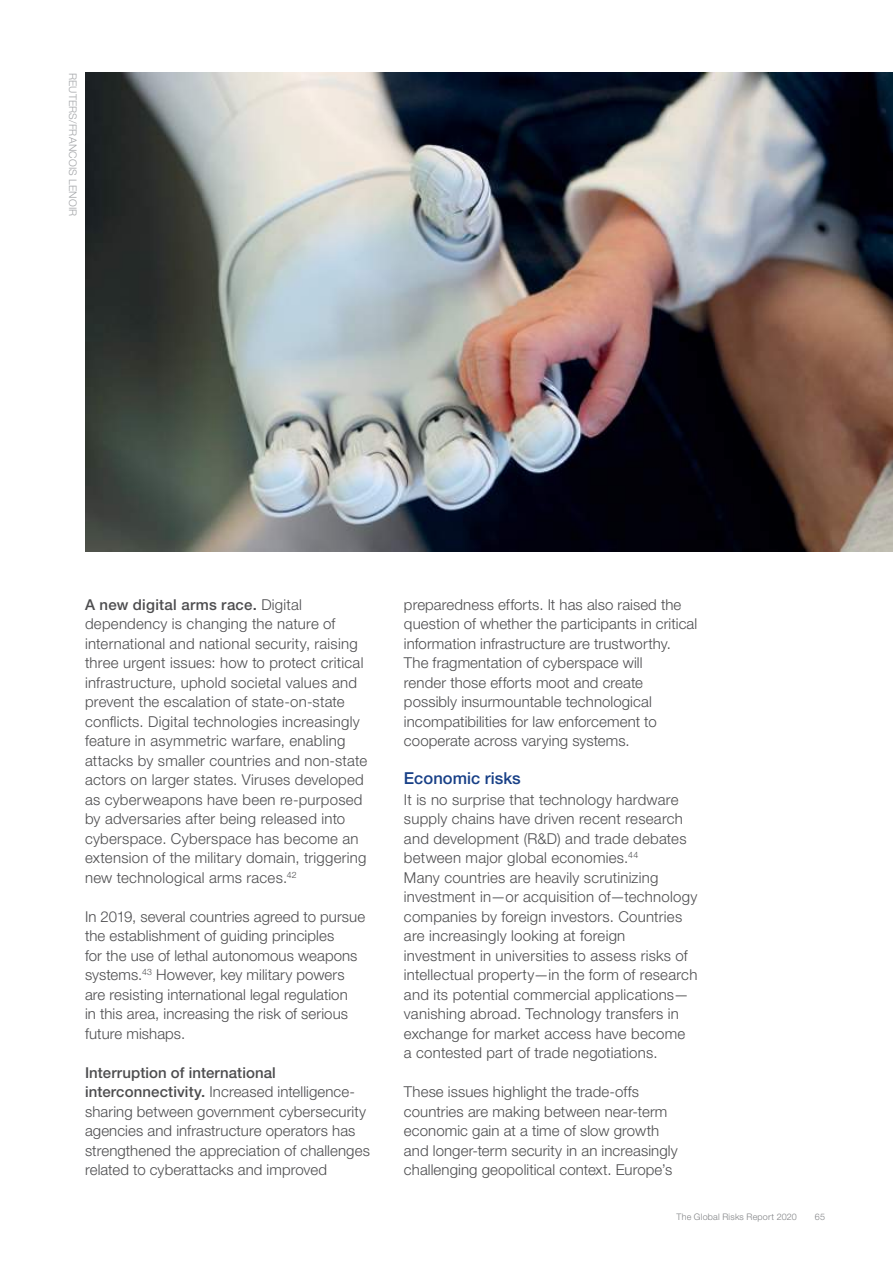
<style>
.page{position:relative;width:893px;height:1263px;background:#fff}
.page>*{position:absolute;margin:0;border:0;box-sizing:border-box;transform-origin:0 0}
.t1{font:500 16.5px "Helvetica Neue LT Pro";color:#184087}
.t2{font:300 15px/19.5px "Helvetica Neue LT Pro";letter-spacing:.01em;color:#4d4d4f}
.t3{font:300 10.5px "Helvetica Neue LT Pro";letter-spacing:.015em;color:#a2a4a7}
.t4{font:300 9px "Helvetica Neue LT Pro";letter-spacing:.025em;color:#808285}
.s1{font-weight:500}
</style>
<div class="page">
<img style="left:85px;top:73px;width:808px;height:478px">
<p class="t3" style="left:79px;top:73px;width:145px;rotate:90deg">REUTERS/FRANCOIS LENOIR</p>
<p class="t2" style="left:85px;top:594px;width:284px"><span class="s1">A new digital arms race.</span> Digital dependency is changing the nature of international and national security, raising three urgent issues: how to protect critical infrastructure, uphold societal values and prevent the escalation of state-on-state conflicts. Digital technologies increasingly feature in asymmetric warfare, enabling attacks by smaller countries and non-state actors on larger states. Viruses developed as cyberweapons have been re-purposed by adversaries after being released into cyberspace. Cyberspace has become an extension of the military domain, triggering new technological arms races.<sup>42</sup></p>
<p class="t2" style="left:85px;top:906px;width:282px">In 2019, several countries agreed to pursue the establishment of guiding principles<br>for the use of lethal autonomous weapons systems.<sup>43</sup> However, key military powers are resisting international legal regulation<br>in this area, increasing the risk of serious future mishaps.</p>
<p class="t2" style="left:85px;top:1062px;width:286px"><span class="s1">Interruption of international interconnectivity.</span> Increased intelligence&shy;sharing between government cybersecurity agencies and infrastructure operators has strengthened the appreciation of challenges related to cyberattacks and improved</p>
<p class="t2" style="left:404px;top:594px;width:295px">preparedness efforts. It has also raised the question of whether the participants in critical information infrastructure are trustworthy.<br>The fragmentation of cyberspace will<br>render those efforts moot and create possibly insurmountable technological incompatibilities for law enforcement to cooperate across varying systems.</p>
<p class="t1" style="left:404px;top:768px;width:118px">Economic risks</p>
<p class="t2" style="left:404px;top:789px;width:295px">It is no surprise that technology hardware supply chains have driven recent research and development (R&amp;D) and trade debates between major global economies.<sup>44<br></sup>Many countries are heavily scrutinizing investment in—or acquisition of—technology companies by foreign investors. Countries are increasingly looking at foreign investment in universities to assess risks of intellectual property—in the form of research and its potential commercial applications— vanishing abroad. Technology transfers in exchange for market access have become<br>a contested part of trade negotiations.</p>
<p class="t2" style="left:404px;top:1082px;width:275px">These issues highlight the trade-offs countries are making between near-term economic gain at a time of slow growth and longer-term security in an increasingly challenging geopolitical context. Europe’s</p>
<p class="t4" style="left:676px;top:1212px;width:122px">The Global Risks Report 2020</p>
<p class="t4" style="left:815px;top:1212px;width:12px">65</p>
</div>
